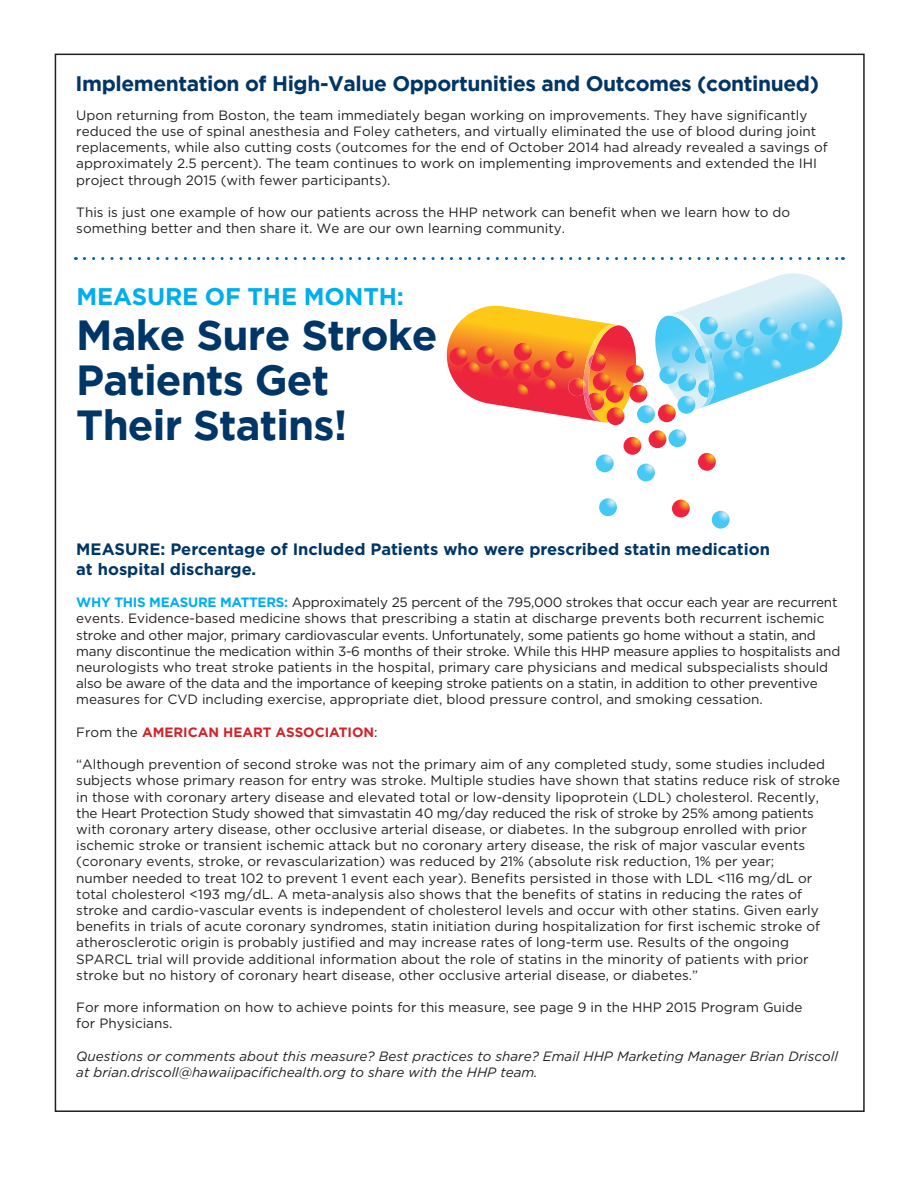
<style>
.page{position:relative;width:918px;height:1188px;background:#fff}
.page>*{position:absolute;margin:0;border:0;box-sizing:border-box;transform-origin:0 0}
.t1{font:700 42px/45px "Gotham";letter-spacing:-.02em;color:#003667}
.t2{font:700 24px "Gotham";letter-spacing:-.005em;color:#00aeef}
.t3{font:700 21px "Gotham";letter-spacing:-.02em;color:#003667}
.t4{font:700 16.5px/19.8px "Gotham";color:#003667}
.t5{font:13.5px/16.2px "Gotham";color:#231f20}
.t6{font:13.5px/16.2px "Gotham";letter-spacing:-.02em;color:#231f20}
.t7{font:italic 13.5px/16.2px "Gotham";color:#231f20}
.t8{font:700 13.5px "Gotham";color:#d1232a}
.t9{font:700 13.5px "Gotham";color:#00aeef}
.s1{font-weight:700;color:#00aeef}
.s2{font-weight:400;color:#231f20}
</style>
<div class="page">
<svg style="left:84px;top:257px;width:759px;height:3px"></svg>
<svg style="left:624px;top:437px;width:17px;height:18px"></svg>
<svg style="left:630px;top:385px;width:17px;height:18px"></svg>
<svg style="left:626px;top:365px;width:18px;height:18px"></svg>
<svg style="left:658px;top:404px;width:18px;height:18px"></svg>
<svg style="left:698px;top:453px;width:18px;height:18px"></svg>
<div style="left:607px;top:407px;width:17px;height:18px;background:#ed243e;border-radius:9px"></div>
<svg style="left:649px;top:430px;width:17px;height:18px"></svg>
<svg style="left:672px;top:500px;width:18px;height:17px"></svg>
<svg style="left:596px;top:454px;width:18px;height:18px"></svg>
<svg style="left:668px;top:429px;width:18px;height:18px"></svg>
<svg style="left:678px;top:396px;width:17px;height:18px"></svg>
<svg style="left:637px;top:464px;width:18px;height:17px"></svg>
<svg style="left:599px;top:498px;width:18px;height:18px"></svg>
<svg style="left:712px;top:511px;width:18px;height:18px"></svg>
<svg style="left:637px;top:405px;width:18px;height:18px"></svg>
<svg style="left:446px;top:306px;width:193px;height:117px"></svg>
<svg style="left:652px;top:273px;width:191px;height:136px"></svg>
<h3 class="t3" style="left:76px;top:71px;width:745px">Implementation of High-Value Opportunities and Outcomes (continued)</h3>
<p class="t5" style="left:76px;top:107px;width:753px">Upon returning from Boston, the team immediately began working on improvements. They have significantly reduced the use of spinal anesthesia and Foley catheters, and virtually eliminated the use of blood during joint replacements, while also cutting costs (outcomes for the end of October 2014 had already revealed a savings of approximately 2.5 percent). The team continues to work on implementing improvements and extended the IHI project through 2015 (with fewer participants).</p>
<p class="t5" style="left:76px;top:204px;width:715px">This is just one example of how our patients across the HHP network can benefit when we learn how to do something better and then share it. We are our own learning community.</p>
<h2 class="t2" style="left:76px;top:283px;width:329px">Measure of th e Month:</h2>
<h1 class="t1" style="left:76px;top:312px;width:363px">Make Sure Stroke<br>Patients Get<br>Their Statins!</h1>
<p class="t4" style="left:76px;top:539px;width:695px;text-indent:61px">re: Percentage of Included Patients who were prescribed statin medication at hospital discharge.</p>
<p class="t9" style="left:76px;top:595px;width:56px">Why thismeasu</p>
<p class="t9" style="left:198px;top:595px;width:19px">rema</p>
<p class="t4" style="left:76px;top:539px;width:27px">Measu</p>
<p class="t6" style="left:76px;top:594px;width:766px;text-indent:164px"><span class="s1">tters:</span> Approximately 25 percent of the 795,000 strokes that occur each year are recurrent events. Evidence-based medicine shows that prescribing a statin at discharge prevents both recurrent ischemic stroke and other major, primary cardiovascular events. Unfortunately, some patients go home without a statin, and many discontinue the medication within 3-6 months of their stroke. While this HHP measure applies to hospitalists and neurologists who treat stroke patients in the hospital, primary care physicians and medical subspecialists should also be aware of the data and the importance of keeping stroke patients on a statin, in addition to other preventive measures for CVD including exercise, appropriate diet, blood pressure control, and smoking cessation.</p>
<p class="t8" style="left:76px;top:724px;width:303px"><span class="s2">From the</span> American Heart Association<span class="s2">:</span></p>
<p class="t5" style="left:76px;top:756px;width:765px">“Although prevention of second stroke was not the primary aim of any completed study, some studies included subjects whose primary reason for entry was stroke. Multiple studies have shown that statins reduce risk of stroke in those with coronary artery disease and elevated total or low-density lipoprotein (LDL) cholesterol. Recently, the Heart Protection Study showed that simvastatin 40 mg/day reduced the risk of stroke by 25% among patients with coronary artery disease, other occlusive arterial disease, or diabetes. In the subgroup enrolled with prior ischemic stroke or transient ischemic attack but no coronary artery disease, the risk of major vascular events (coronary events, stroke, or revascularization) was reduced by 21% (absolute risk reduction, 1% per year;<br>number needed to treat 102 to prevent 1 event each year). Benefits persisted in those with LDL &lt;116 mg/dL or total cholesterol &lt;193 mg/dL. A meta-analysis also shows that the benefits of statins in reducing the rates of stroke and cardio-vascular events is independent of cholesterol levels and occur with other statins. Given early benefits in trials of acute coronary syndromes, statin initiation during hospitalization for first ischemic stroke of atherosclerotic origin is probably justified and may increase rates of long-term use. Results of the ongoing SPARCL trial will provide additional information about the role of statins in the minority of patients with prior stroke but no history of coronary heart disease, other occlusive arterial disease, or diabetes.”</p>
<p class="t5" style="left:76px;top:999px;width:728px">For more information on how to achieve points for this measure, see page 9 in the HHP 2015 Program Guide for Physicians.</p>
<p class="t7" style="left:76px;top:1048px;width:763px">Questions or comments about this measure? Best practices to share? Email HHP Marketing Manager Brian Driscoll at brian.driscoll@hawaiipacifichealth.org to share with the HHP team.</p>
</div>
